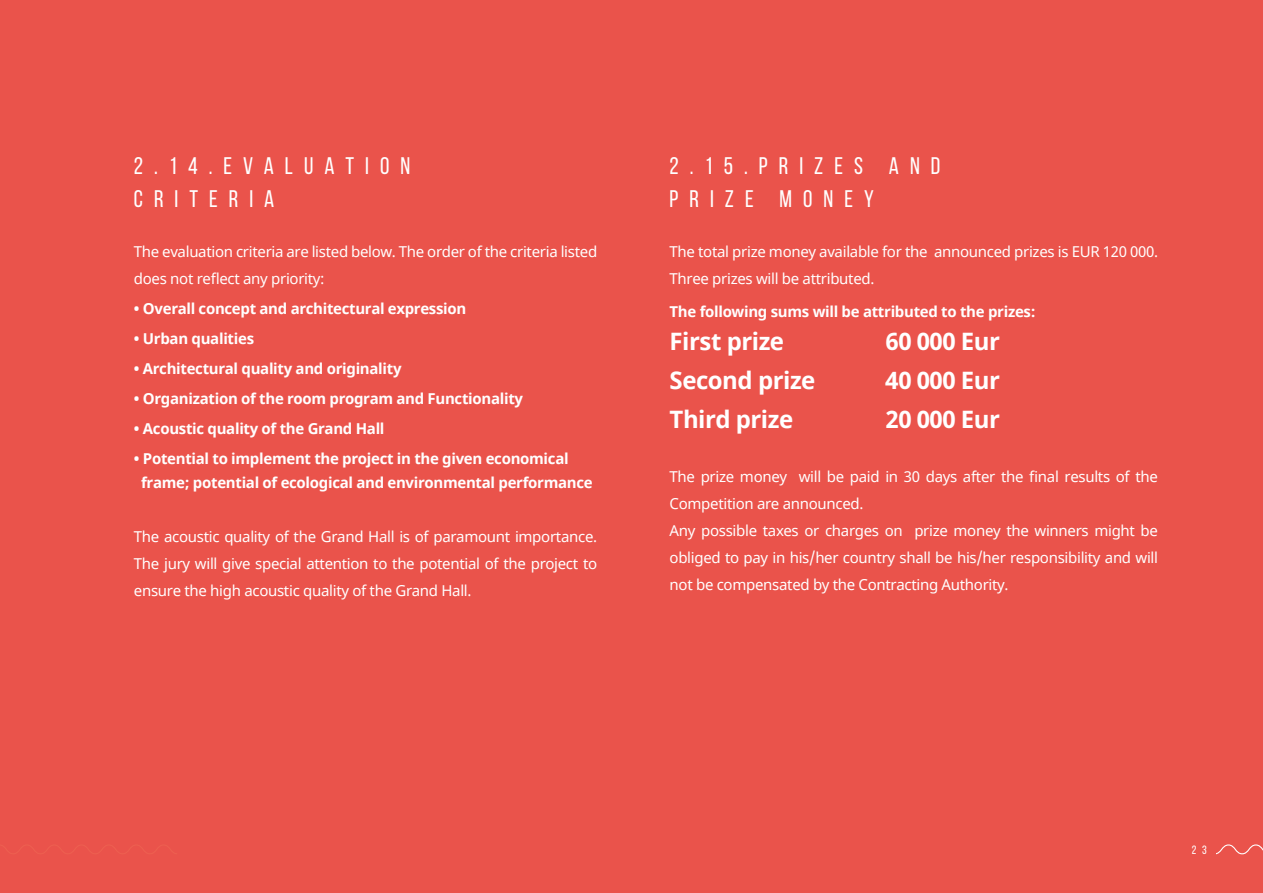
<style>
.page{position:relative;width:1263px;height:893px;background:#ea534b}
.page>*{position:absolute;margin:0;border:0;box-sizing:border-box;transform-origin:0 0}
.t1{font:700 24px "Noto Sans";letter-spacing:-.02em;color:#fff}
.t2{font:24px/33px "Bebas Neue";letter-spacing:.46em;color:#fff}
.t3{font:15px/27px "Noto Sans";letter-spacing:-.02em;color:#fff}
.t4{font:700 15px/24px "Noto Sans";letter-spacing:-.02em;color:#fff}
.t5{font:12px "Bebas Neue";color:#fff}
</style>
<div class="page">
<svg style="left:1216px;top:844px;width:47px;height:11px"></svg>
<svg style="left:1px;top:845px;width:175px;height:9px"></svg>
<h1 class="t2" style="left:134px;top:149px;width:278px">2.14.EVALUATION<br>CRITERIA</h1>
<h1 class="t2" style="left:670px;top:149px;width:272px">2.15.PRIZES AND<br>PRIZE MONEY</h1>
<p class="t3" style="left:670px;top:239px;width:490px">The total prize money available for the announced prizes is EUR 120 000.<br>Three prizes will be attributed.</p>
<p class="t4" style="left:670px;top:300px;width:367px">The following sums will be attributed to the prizes:</p>
<h1 class="t1" style="left:670px;top:324px;width:116px">First prize</h1>
<h1 class="t1" style="left:886px;top:324px;width:116px">60 000 Eur</h1>
<h1 class="t1" style="left:670px;top:363px;width:147px">Second prize</h1>
<h1 class="t1" style="left:886px;top:363px;width:116px">40 000 Eur</h1>
<h1 class="t1" style="left:670px;top:402px;width:125px">Third prize</h1>
<h1 class="t1" style="left:886px;top:402px;width:116px">20 000 Eur</h1>
<p class="t3" style="left:670px;top:464px;width:490px">The prize money will be paid in 30 days after the final results of the Competition are announced.<br>Any possible taxes or charges on prize money the winners might be obliged to pay in his/her country shall be his/her responsibility and will not be compensated by the Contracting Authority.</p>
<p class="t3" style="left:134px;top:239px;width:465px">The evaluation criteria are listed below. The order of the criteria listed does not reflect any priority:</p>
<p class="t4" style="left:134px;top:297px;width:334px">• Overall concept and architectural expression</p>
<p class="t4" style="left:134px;top:327px;width:122px">• Urban qualities</p>
<p class="t4" style="left:134px;top:357px;width:269px">• Architectural quality and originality</p>
<p class="t4" style="left:134px;top:387px;width:391px">• Organization of the room program and Functionality</p>
<p class="t4" style="left:134px;top:417px;width:252px">• Acoustic quality of the Grand Hall</p>
<p class="t4" style="left:141px;top:447px;width:453px;text-indent:-7px">• Potential to implement the project in the given economical frame; potential of ecological and environmental performance</p>
<p class="t3" style="left:134px;top:524px;width:465px;text-align:justify">The acoustic quality of the Grand Hall is of paramount importance.<br>The jury will give special attention to the potential of the project to ensure the high acoustic quality of the Grand Hall.</p>
<p class="t5" style="left:1192px;top:844px;width:16px">2 3</p>
</div>
